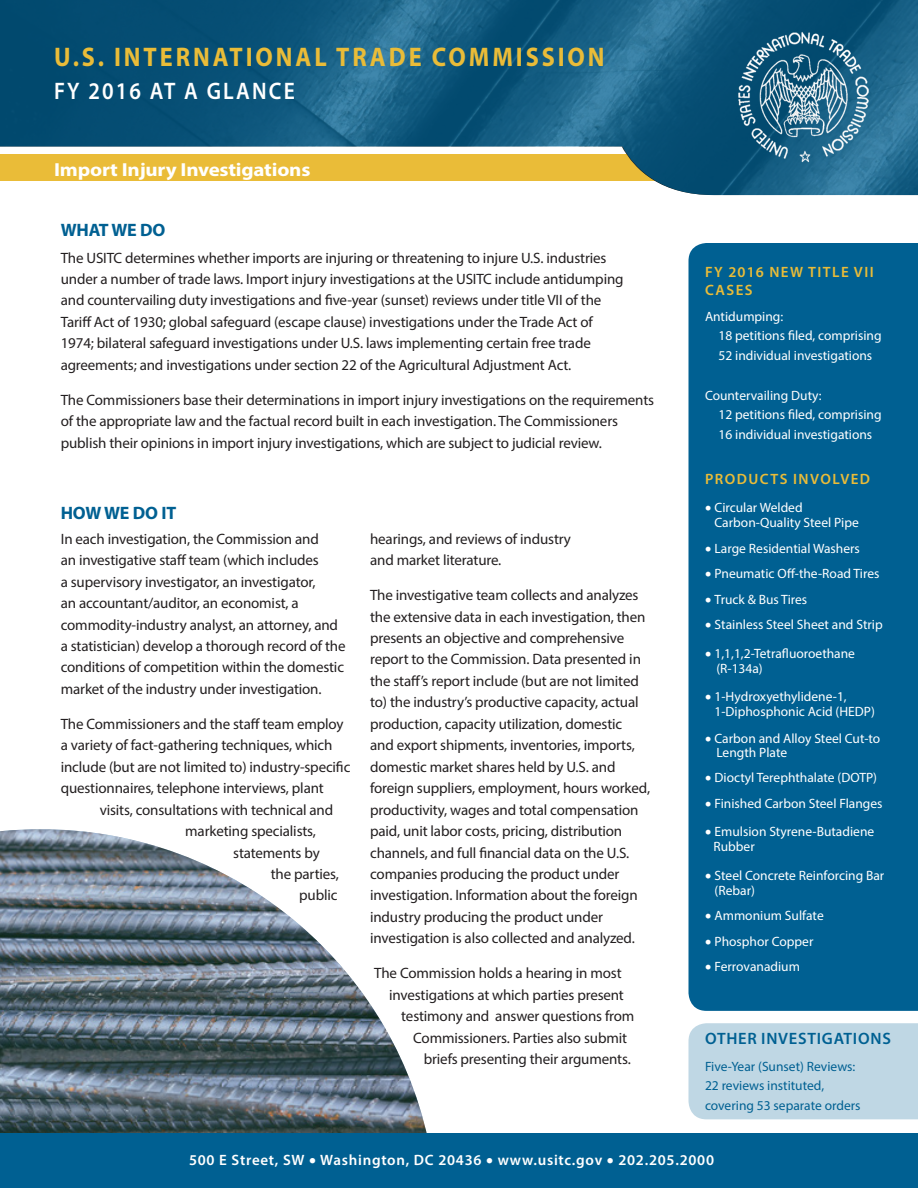
<style>
.page{position:relative;width:918px;height:1188px;background:#fff}
.page>*{position:absolute;margin:0;border:0;box-sizing:border-box;transform-origin:0 0}
.agency_name{font:700 27px "Myriad Pro";letter-spacing:.12em;color:#eabc38;scale:.9 1}
.fiscal_year{font:600 24px "Myriad Pro";letter-spacing:.1em;color:#fff;scale:.9 1}
.sheet_name{font:700 18.9px "Myriad Pro";letter-spacing:-.01em;color:#fff;scale:1.11 1}
.sub_head{font:700 18px "Myriad Pro";letter-spacing:-.01em;color:#006092}
.t1{font:600 16.5px "Myriad Pro";letter-spacing:.045em;color:#006092}
.body_copy{font:15px/21.5px "Myriad Pro";letter-spacing:-.01em;color:#231f20}
.t2{font:600 15px "Myriad Pro";letter-spacing:.05em;color:#fff}
.t3{font:600 15px/18px "Myriad Pro";letter-spacing:.095em;color:#eabc38}
.t4{font:13.5px/15px "Myriad Pro";color:#fff}
.t5{font:13.5px/19.5px "Myriad Pro";color:#006092}
</style>
<div class="page">
<svg style="left:0;top:0;width:918px;height:195px;background:#3e7383"></svg>
<img style="left:734px;top:28px;width:138px;height:138px">
<img style="left:0;top:829px;width:427px;height:304px">
<div style="left:688px;top:1023px;width:230px;height:96px;background:#bfd7e4"></div>
<div style="left:688px;top:243px;width:230px;height:768px;background:#006092"></div>
<div style="left:0;top:1133px;width:918px;height:55px;background:#006092"></div>
<h1 class="agency_name" style="left:54px;top:39px;width:613px">U.S. INTERNATIONAL TRADE COMMISSION</h1>
<h1 class="fiscal_year" style="left:54px;top:75px;width:269px">FY 2016 AT A GLANCE</h1>
<h3 class="sheet_name" style="left:54px;top:157px;width:233px">Import Injury Investigations</h3>
<h4 class="sub_head" style="left:61px;top:218px;width:106px">WHAT WE DO</h4>
<p class="body_copy" style="left:61px;top:247px;width:564px">The USITC determines whether imports are injuring or threatening to injure U.S. industries under a number of trade laws. Import injury investigations at the USITC include antidumping and countervailing duty investigations and five-year (sunset) reviews under title VII of the Tariff Act of 1930; global safeguard (escape clause) investigations under the Trade Act of 1974; bilateral safeguard investigations under U.S. laws implementing certain free trade agreements; and investigations under section 22 of the Agricultural Adjustment Act.</p>
<p class="body_copy" style="left:61px;top:389px;width:595px">The Commissioners base their determinations in import injury investigations on the requirements of the appropriate law and the factual record built in each investigation. The Commissioners publish their opinions in import injury investigations, which are subject to judicial review.</p>
<h4 class="sub_head" style="left:61px;top:501px;width:117px">HOW WE DO IT</h4>
<p class="body_copy" style="left:61px;top:528px;width:286px">In each investigation, the Commission and<br>an investigative staff team (which includes<br>a supervisory investigator, an investigator,<br>an accountant/auditor, an economist, a commodity-industry analyst, an attorney, and a statistician) develop a thorough record of the conditions of competition within the domestic market of the industry under investigation.</p>
<p class="body_copy" style="left:61px;top:713px;width:284px">The Commissioners and the staff team employ</p>
<p class="body_copy" style="left:61px;top:734px;width:273px">a variety of fact-gathering techniques, which</p>
<p class="body_copy" style="left:61px;top:756px;width:291px">include (but are not limited to) industry-specific</p>
<p class="body_copy" style="left:61px;top:777px;width:265px">questionnaires, telephone interviews, plant</p>
<p class="body_copy" style="left:100px;top:799px;width:235px">visits, consultations with technical and</p>
<p class="body_copy" style="left:185px;top:820px;width:132px">marketing specialists,</p>
<p class="body_copy" style="left:233px;top:842px;width:88px">statements by</p>
<p class="body_copy" style="left:271px;top:863px;width:70px">the parties,</p>
<p class="body_copy" style="left:299px;top:884px;width:40px">public</p>
<p class="body_copy" style="left:370px;top:528px;width:202px">hearings, and reviews of industry and market literature.</p>
<p class="body_copy" style="left:370px;top:584px;width:282px">The investigative team collects and analyzes the extensive data in each investigation, then presents an objective and comprehensive report to the Commission. Data presented in the staff’s report include (but are not limited to) the industry’s productive capacity, actual production, capacity utilization, domestic<br>and export shipments, inventories, imports, domestic market shares held by U.S. and foreign suppliers, employment, hours worked, productivity, wages and total compensation paid, unit labor costs, pricing, distribution channels, and full financial data on the U.S. companies producing the product under investigation. Information about the foreign industry producing the product under investigation is also collected and analyzed.</p>
<p class="body_copy" style="left:374px;top:962px;width:249px">The Commission holds a hearing in most</p>
<p class="body_copy" style="left:389px;top:984px;width:236px">investigations at which parties present</p>
<p class="body_copy" style="left:401px;top:1005px;width:235px">testimony and answer questions from</p>
<p class="body_copy" style="left:413px;top:1027px;width:215px">Commissioners. Parties also submit</p>
<p class="body_copy" style="left:424px;top:1048px;width:209px">briefs presenting their arguments.</p>
<p class="t3" style="left:705px;top:262px;width:170px">FY 2016 NEW TITLE VII<br>CASES</p>
<p class="t4" style="left:718px;top:306px;width:165px;line-height:19.5px;text-indent:-14px">Antidumping:<br>18 petitions filed, comprising<br>52 individual investigations</p>
<p class="t4" style="left:718px;top:385px;width:165px;line-height:19.5px;text-indent:-14px">Countervailing Duty:<br>12 petitions filed, comprising<br>16 individual investigations</p>
<p class="t3" style="left:705px;top:469px;width:167px">PRODUCTS INVOLVED</p>
<p class="t4" style="left:715px;top:500px;width:146px;text-indent:-10px">• Circular Welded<br>Carbon-Quality Steel Pipe</p>
<p class="t4" style="left:705px;top:540px;width:156px">• Large Residential Washers</p>
<p class="t4" style="left:705px;top:566px;width:176px">• Pneumatic Off-the-Road Tires</p>
<p class="t4" style="left:705px;top:591px;width:104px">• Truck &amp; Bus Tires</p>
<p class="t4" style="left:705px;top:617px;width:179px">• Stainless Steel Sheet and Strip</p>
<p class="t4" style="left:716px;top:645px;width:140px;text-indent:-11px">• 1,1,1,2-Tetrafluoroethane (R-134a)</p>
<p class="t4" style="left:715px;top:689px;width:162px;text-indent:-10px">• 1-Hydroxyethylidene-1,<br>1-Diphosphonic Acid (HEDP)</p>
<p class="t4" style="left:716px;top:732px;width:165px;line-height:13.5px;text-indent:-11px">• Carbon and Alloy Steel Cut-to<br>Length Plate</p>
<p class="t4" style="left:705px;top:770px;width:174px">• Dioctyl Terephthalate (DOTP)</p>
<p class="t4" style="left:705px;top:795px;width:179px">• Finished Carbon Steel Flanges</p>
<p class="t4" style="left:714px;top:824px;width:162px;text-indent:-9px">• Emulsion Styrene-Butadiene<br>Rubber</p>
<p class="t4" style="left:715px;top:867px;width:171px;text-indent:-10px">• Steel Concrete Reinforcing Bar (Rebar)</p>
<p class="t4" style="left:705px;top:908px;width:120px">• Ammonium Sulfate</p>
<p class="t4" style="left:705px;top:933px;width:110px">• Phosphor Copper</p>
<p class="t4" style="left:705px;top:959px;width:96px">• Ferrovanadium</p>
<p class="t1" style="left:705px;top:1028px;width:187px">OTHER INVESTIGATIONS</p>
<p class="t5" style="left:705px;top:1056px;width:157px">Five-Year (Sunset) Reviews:<br>22 reviews instituted, covering 53 separate orders</p>
<p class="t2" style="left:189px;top:1151px;width:527px">500 E Street, SW • Washington, DC 20436 • www.usitc.gov • 202.205.2000</p>
</div>
